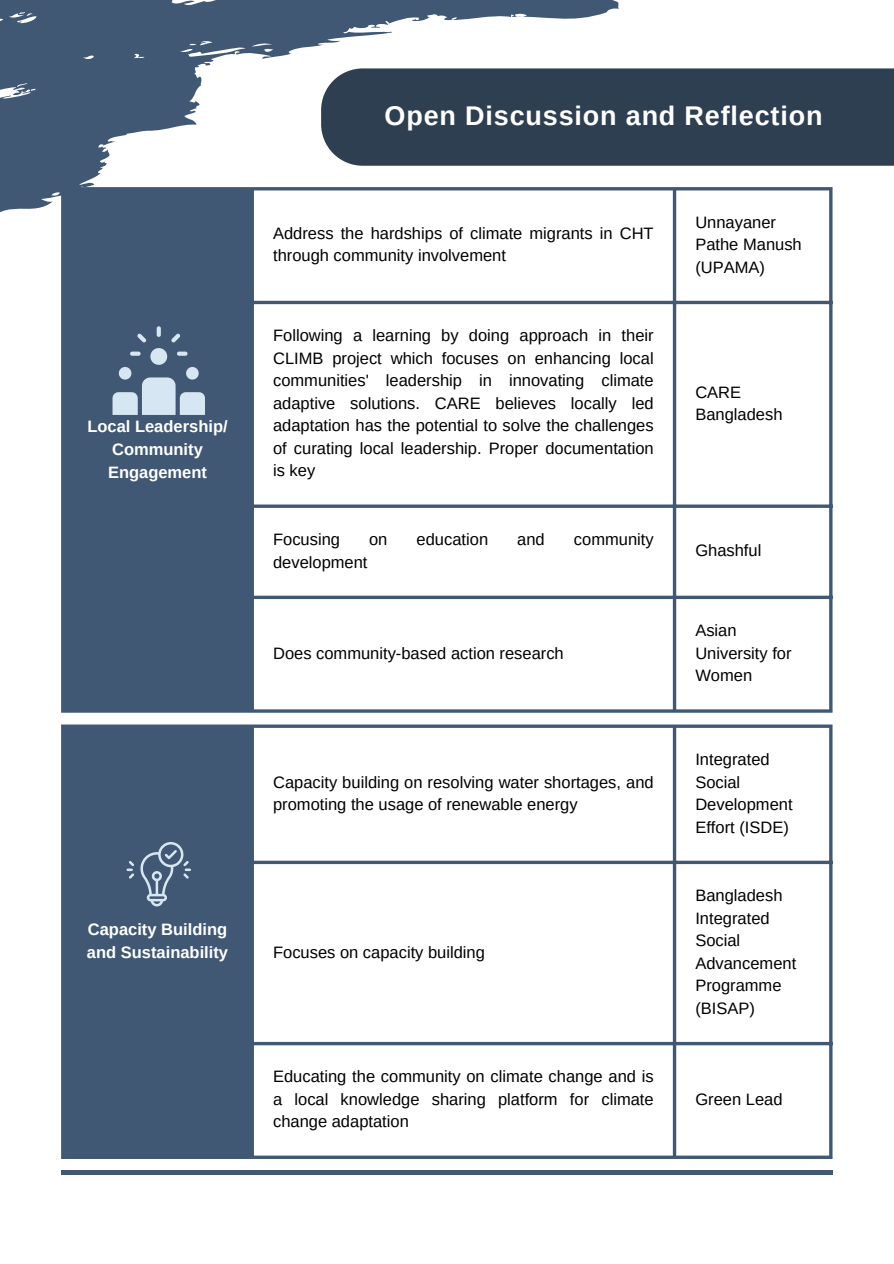
<style>
.page{position:relative;width:894px;height:1264px;background:#fff}
.page>*{position:absolute;margin:0;border:0;box-sizing:border-box;transform-origin:0 0}
.t1{font:700 27px "Arimo";letter-spacing:.03em;color:#fff}
.t2{font:16.5px/22.5px "Arimo";color:#000}
.t3{font:700 16.5px/22.5px "Arimo";color:#fff;text-align:center}
</style>
<div class="page">
<svg style="left:0;top:0;width:672px;height:213px"></svg>
<hr style="left:61px;top:1170px;width:771px;height:4px;background:#405873">
<div style="left:321px;top:68px;width:572px;height:98px;background:#2e3f52"></div>
<div style="left:62px;top:188px;width:190px;height:523px;background:#405873"></div>
<hr style="left:61px;top:190px;width:3px;height:519px;background:#405873">
<hr style="left:250px;top:190px;width:4px;height:519px;background:#405873">
<svg style="left:672px;top:190px;width:4px;height:519px;background:#687b90"></svg>
<svg style="left:828px;top:190px;width:4px;height:519px;fill:#405873"></svg>
<hr style="left:61px;top:187px;width:771px;height:3px;background:#405873">
<hr style="left:250px;top:301px;width:582px;height:3px;background:#405873">
<svg style="left:254px;top:504px;width:578px;height:4px;background:#5c7188"></svg>
<svg style="left:254px;top:595px;width:578px;height:4px;background:#60738a"></svg>
<hr style="left:61px;top:709px;width:771px;height:3px;background:#405873">
<div style="left:62px;top:726px;width:190px;height:431px;background:#405873"></div>
<hr style="left:61px;top:728px;width:3px;height:427px;background:#405873">
<hr style="left:250px;top:728px;width:4px;height:427px;background:#405873">
<svg style="left:672px;top:728px;width:4px;height:427px;background:#687b90"></svg>
<svg style="left:828px;top:728px;width:4px;height:427px;fill:#405873"></svg>
<svg style="left:61px;top:724px;width:771px;height:4px;background:#5b7087"></svg>
<svg style="left:254px;top:860px;width:578px;height:4px;background:#61748b"></svg>
<svg style="left:254px;top:1041px;width:578px;height:4px;fill:#405873"></svg>
<hr style="left:61px;top:1155px;width:771px;height:3px;background:#405873">
<svg style="left:112px;top:326px;width:93px;height:89px"></svg>
<svg style="left:126px;top:842px;width:65px;height:64px"></svg>
<p class="t3" style="left:87px;top:415px;width:142px">Local Leadership/<br>Community<br>Engagement</p>
<p class="t3" style="left:87px;top:918px;width:143px;text-align:left">Capacity Building and Sustainability</p>
<h1 class="t1" style="left:384px;top:100px;width:439px">Open Discussion and Reflection</h1>
<p class="t2" style="left:273px;top:222px;width:382px">Address the hardships of climate migrants in CHT through community involvement</p>
<p class="t2" style="left:695px;top:211px;width:108px">Unnayaner<br>Pathe Manush (UPAMA)</p>
<p class="t2" style="left:273px;top:324px;width:382px;text-align:justify">Following a learning by doing approach in their CLIMB project which focuses on enhancing local communities' leadership in innovating climate adaptive solutions. CARE believes locally led adaptation has the potential to solve the challenges of curating local leadership. Proper documentation is key</p>
<p class="t2" style="left:273px;top:528px;width:68px">Focusing</p>
<p class="t2" style="left:369px;top:528px;width:20px">on</p>
<p class="t2" style="left:416px;top:528px;width:73px">education</p>
<p class="t2" style="left:517px;top:528px;width:29px">and</p>
<p class="t2" style="left:573px;top:528px;width:81px">community</p>
<p class="t2" style="left:273px;top:550px;width:96px">development</p>
<p class="t2" style="left:273px;top:641px;width:292px">Does community-based action research</p>
<p class="t2" style="left:273px;top:770px;width:382px">Capacity building on resolving water shortages, and promoting the usage of renewable energy</p>
<p class="t2" style="left:273px;top:940px;width:213px">Focuses on capacity building</p>
<p class="t2" style="left:273px;top:1065px;width:382px;text-align:justify">Educating the community on climate change and is a local knowledge sharing platform for climate change adaptation</p>
<p class="t2" style="left:695px;top:380px;width:89px">CARE<br>Bangladesh</p>
<p class="t2" style="left:695px;top:539px;width:67px">Ghashful</p>
<p class="t2" style="left:695px;top:619px;width:98px">Asian<br>University for<br>Women</p>
<p class="t2" style="left:695px;top:748px;width:99px">Integrated<br>Social<br>Development<br>Effort (ISDE)</p>
<p class="t2" style="left:695px;top:884px;width:102px">Bangladesh<br>Integrated<br>Social<br>Advancement<br>Programme (BISAP)</p>
<p class="t2" style="left:695px;top:1087px;width:89px">Green Lead</p>
</div>
